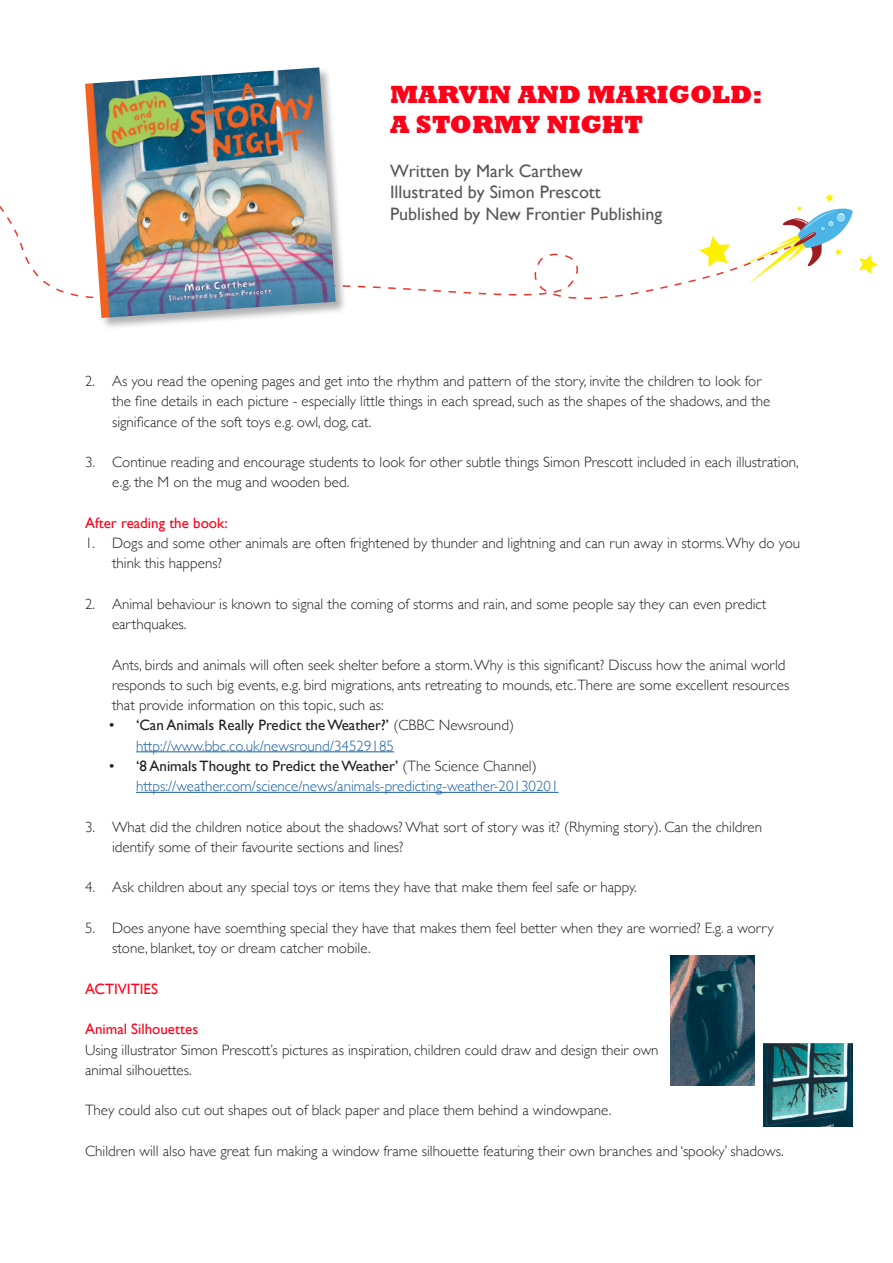
<style>
.page{position:relative;width:893px;height:1263px;background:#fff}
.page>*{position:absolute;margin:0;border:0;box-sizing:border-box;transform-origin:0 0}
.Sub_heading_1{font:800 25.5px "Rockwell";color:#fe0018}
.sub_heading_2{font:18px "Gill Sans";color:#57585a}
.Body_Copy_Full_Out{font:300 15px/20.2px "Gill Sans";color:#231f20}
.t1{font:300 15px/20.2px "Gill Sans";color:#175d9e}
.Sub_heading_3{font:15px "Gill Sans";color:#fe0018}
.s1{font-weight:400;color:#231f20}
.s2{color:#231f20}
</style>
<div class="page">
<hr style="left:136px;top:751px;width:258px;height:1px;background:#175d9e">
<hr style="left:136px;top:792px;width:423px;height:1px;background:#175d9e">
<svg style="left:463px;top:293px;width:176px;height:7px"></svg>
<svg style="left:0;top:205px;width:654px;height:88px"></svg>
<svg style="left:660px;top:194px;width:218px;height:95px"></svg>
<img style="left:671px;top:956px;width:84px;height:129px">
<img style="left:764px;top:1043px;width:88px;height:84px">
<div style="left:85px;top:67px;width:263px;height:263px;background:#231f20;opacity:.35"></div>
<img style="left:85px;top:67px;width:251px;height:251px">
<p class="Sub_heading_1" style="left:390px;top:79px;width:374px">MARVIN AND MARIGOLD:</p>
<p class="Sub_heading_1" style="left:390px;top:110px;width:255px">A STORMY NIGHT</p>
<p class="sub_heading_2" style="left:390px;top:160px;width:194px">Written by Mark Carthew</p>
<p class="sub_heading_2" style="left:390px;top:181px;width:212px">Illustrated by Simon Prescott</p>
<p class="sub_heading_2" style="left:390px;top:203px;width:274px">Published by New Frontier Publishing</p>
<p class="Body_Copy_Full_Out" style="left:112px;top:370px;width:660px;text-indent:-27px">2. As you read the opening pages and get into the rhythm and pattern of the story, invite the children to look for the fine details in each picture - especially little things in each spread, such as the shapes of the shadows, and the significance of the soft toys e.g. owl, dog, cat.</p>
<p class="Body_Copy_Full_Out" style="left:112px;top:451px;width:688px;text-indent:-27px">3. Continue reading and encourage students to look for other subtle things Simon Prescott included in each illustration, e.g. the M on the mug and wooden bed.</p>
<p class="Sub_heading_3" style="left:85px;top:514px;width:144px">After reading the book:</p>
<p class="Body_Copy_Full_Out" style="left:112px;top:532px;width:690px;text-indent:-27px">1. Dogs and some other animals are often frightened by thunder and lightning and can run away in storms. Why do you think this happens?</p>
<p class="Body_Copy_Full_Out" style="left:112px;top:593px;width:656px;text-indent:-27px">2. Animal behaviour is known to signal the coming of storms and rain, and some people say they can even predict earthquakes.</p>
<p class="Body_Copy_Full_Out" style="left:112px;top:654px;width:679px">Ants, birds and animals will often seek shelter before a storm. Why is this significant? Discuss how the animal world responds to such big events, e.g. bird migrations, ants retreating to mounds, etc.There are some excellent resources that provide information on this topic, such as:</p>
<p class="t1" style="left:136px;top:715px;width:379px;text-indent:-27px"><span class="s1">• ‘Can Animals Really Predict the Weather?’</span> <span class="s2">(CBBC Newsround) </span>http://www.bbc.co.uk/newsround/34529185</p>
<p class="t1" style="left:136px;top:755px;width:424px;text-indent:-27px"><span class="s1">• ‘8 Animals Thought to Predict the Weather’</span> <span class="s2">(The Science Channel) </span>https://weather.com/science/news/animals-predicting-weather-20130201</p>
<p class="Body_Copy_Full_Out" style="left:112px;top:816px;width:652px;text-indent:-27px">3. What did the children notice about the shadows? What sort of story was it? (Rhyming story). Can the children identify some of their favourite sections and lines?</p>
<p class="Body_Copy_Full_Out" style="left:85px;top:877px;width:553px">4. Ask children about any special toys or items they have that make them feel safe or happy.</p>
<p class="Body_Copy_Full_Out" style="left:112px;top:917px;width:663px;text-indent:-27px">5. Does anyone have soemthing special they have that makes them feel better when they are worried? E.g. a worry stone, blanket, toy or dream catcher mobile.</p>
<p class="Sub_heading_3" style="left:85px;top:980px;width:74px">ACTIVITIES</p>
<p class="Sub_heading_3" style="left:85px;top:1020px;width:115px">Animal Silhouettes</p>
<p class="Body_Copy_Full_Out" style="left:85px;top:1039px;width:575px">Using illustrator Simon Prescott’s pictures as inspiration, children could draw and design their own</p>
<p class="Body_Copy_Full_Out" style="left:85px;top:1059px;width:108px">animal silhouettes.</p>
<p class="Body_Copy_Full_Out" style="left:85px;top:1099px;width:528px">They could also cut out shapes out of black paper and place them behind a windowpane.</p>
<p class="Body_Copy_Full_Out" style="left:85px;top:1140px;width:700px">Children will also have great fun making a window frame silhouette featuring their own branches and ‘spooky’ shadows.</p>
</div>
